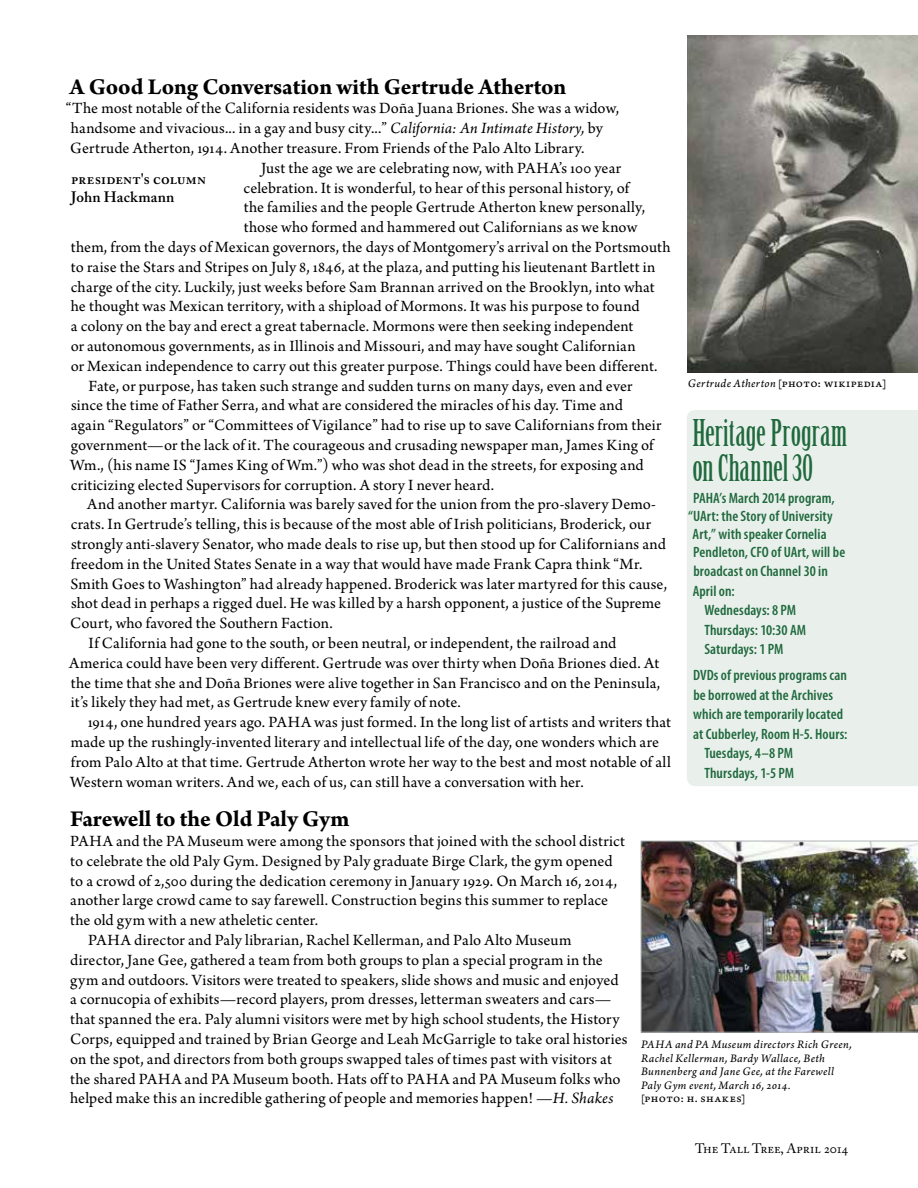
<style>
.page{position:relative;width:918px;height:1188px;background:#fff}
.page>*{position:absolute;margin:0;border:0;box-sizing:border-box;transform-origin:0 0}
.t1{font:36px/35px "Birch Std";color:#20693d}
.t2{font:700 24px "Arno Pro";letter-spacing:-.005em;color:#000}
.t3{font:16.5px "Arno Pro";letter-spacing:.01em;color:#000}
.t4{font:600 condensed 15px "Myriad Pro";letter-spacing:.005em;color:#20693d}
.t5{font:600 15px/18px "Adobe Caslon Pro";letter-spacing:.01em;color:#000}
.t6{font:13.5px "Adobe Caslon Pro";color:#000}
.t7{font:12px/13.5px "Arno Pro Italic Sm Text";letter-spacing:.03em;color:#000}
.t8{font:12px "Arno Pro Caption";letter-spacing:.03em;color:#000}
.s1{font-style:italic}
.s2{font-family:"Arno Pro Italic Sm Text"}
</style>
<div class="page">
<div style="left:687px;top:410px;width:231px;height:376px;background:#e9f0ec"></div>
<img style="left:688px;top:35px;width:230px;height:338px">
<img style="left:641px;top:841px;width:277px;height:192px">
<h2 class="t2" style="left:69px;top:72px;width:499px">A Good Long Conversation with Gertrude Atherton</h2>
<p class="t3" style="left:66px;top:99px;width:555px">“The most notable of the California residents was Doña Juana Briones. She was a widow,</p>
<p class="t3" style="left:71px;top:119px;width:534px">handsome and vivacious... in a gay and busy city...” <span class="s1">California: An Intimate History,</span> by</p>
<p class="t3" style="left:70px;top:139px;width:516px">Gertrude Atherton, 1914. Another treasure. From Friends of the Palo Alto Library.</p>
<p class="t3" style="left:261px;top:158px;width:362px">Just the age we are celebrating now, with PAHA’s 100 year</p>
<p class="t3" style="left:244px;top:178px;width:387px">celebration. It is wonderful, to hear of this personal history, of</p>
<p class="t3" style="left:244px;top:198px;width:403px">the families and the people Gertrude Atherton knew personally,</p>
<p class="t3" style="left:244px;top:218px;width:395px">those who formed and hammered out Californians as we know</p>
<p class="t3" style="left:71px;top:238px;width:601px">them, from the days of Mexican governors, the days of Montgomery’s arrival on the Portsmouth</p>
<p class="t3" style="left:71px;top:257px;width:586px">to raise the Stars and Stripes on July 8, 1846, at the plaza, and putting his lieutenant Bartlett in</p>
<p class="t3" style="left:71px;top:277px;width:586px">charge of the city. Luckily, just weeks before Sam Brannan arrived on the Brooklyn, into what</p>
<p class="t3" style="left:71px;top:297px;width:570px">he thought was Mexican territory, with a shipload of Mormons. It was his purpose to found</p>
<p class="t3" style="left:71px;top:317px;width:564px">a colony on the bay and erect a great tabernacle. Mormons were then seeking independent</p>
<p class="t3" style="left:71px;top:337px;width:566px">or autonomous governments, as in Illinois and Missouri, and may have sought Californian</p>
<p class="t3" style="left:71px;top:356px;width:588px">or Mexican independence to carry out this greater purpose. Things could have been different.</p>
<p class="t3" style="left:89px;top:376px;width:545px">Fate, or purpose, has taken such strange and sudden turns on many days, even and ever</p>
<p class="t3" style="left:71px;top:396px;width:553px">since the time of Father Serra, and what are considered the miracles of his day. Time and</p>
<p class="t3" style="left:71px;top:416px;width:592px">again “Regulators” or “Committees of Vigilance” had to rise up to save Californians from their</p>
<p class="t3" style="left:71px;top:436px;width:584px">government—or the lack of it. The courageous and crusading newspaper man, James King of</p>
<p class="t3" style="left:70px;top:455px;width:575px">Wm., (his name IS “James King of Wm.”) who was shot dead in the streets, for exposing and</p>
<p class="t3" style="left:71px;top:475px;width:425px">criticizing elected Supervisors for corruption. A story I never heard.</p>
<p class="t3" style="left:87px;top:495px;width:570px">And another martyr. California was barely saved for the union from the pro-slavery Demo-</p>
<p class="t3" style="left:71px;top:515px;width:582px">crats. In Gertrude’s telling, this is because of the most able of Irish politicians, Broderick, our</p>
<p class="t3" style="left:71px;top:535px;width:596px">strongly anti-slavery Senator, who made deals to rise up, but then stood up for Californians and</p>
<p class="t3" style="left:71px;top:554px;width:573px">freedom in the United States Senate in a way that would have made Frank Capra think “Mr.</p>
<p class="t3" style="left:70px;top:574px;width:598px">Smith Goes to Washington” had already happened. Broderick was later martyred for this cause,</p>
<p class="t3" style="left:71px;top:594px;width:592px">shot dead in perhaps a rigged duel. He was killed by a harsh opponent, a justice of the Supreme</p>
<p class="t3" style="left:70px;top:614px;width:264px">Court, who favored the Southern Faction.</p>
<p class="t3" style="left:89px;top:634px;width:529px">If California had gone to the south, or been neutral, or independent, the railroad and</p>
<p class="t3" style="left:69px;top:653px;width:592px">America could have been very different. Gertrude was over thirty when Doña Briones died. At</p>
<p class="t3" style="left:71px;top:673px;width:591px">the time that she and Doña Briones were alive together in San Francisco and on the Peninsula,</p>
<p class="t3" style="left:71px;top:693px;width:391px">it’s likely they had met, as Gertrude knew every family of note.</p>
<p class="t3" style="left:88px;top:713px;width:585px">1914, one hundred years ago. PAHA was just formed. In the long list of artists and writers that</p>
<p class="t3" style="left:71px;top:733px;width:590px">made up the rushingly-invented literary and intellectual life of the day, one wonders which are</p>
<p class="t3" style="left:71px;top:752px;width:601px">from Palo Alto at that time. Gertrude Atherton wrote her way to the best and most notable of all</p>
<p class="t3" style="left:70px;top:772px;width:515px">Western woman writers. And we, each of us, can still have a conversation with her.</p>
<p class="t5" style="left:71px;top:170px;width:136px">president's column<br>John Hackmann</p>
<p class="t8" style="left:688px;top:376px;width:200px"><span class="s2">Gertrude Atherton</span> [Photo: Wikipedia]</p>
<h1 class="t1" style="left:692px;top:416px;width:156px">Heritage Program on Channel 30</h1>
<p class="t4" style="left:693px;top:488px;width:143px">PAHA’s March 2014 program,</p>
<p class="t4" style="left:688px;top:506px;width:146px">“UArt: the Story of University</p>
<p class="t4" style="left:693px;top:524px;width:135px">Art,” with speaker Cornelia</p>
<p class="t4" style="left:693px;top:542px;width:154px">Pendleton, CFO of UArt, will be</p>
<p class="t4" style="left:693px;top:562px;width:136px">broadcast on Channel 30 in</p>
<p class="t4" style="left:693px;top:581px;width:44px">April on:</p>
<p class="t4" style="left:704px;top:601px;width:93px">Wednesdays: 8 PM</p>
<p class="t4" style="left:704px;top:620px;width:103px">Thursdays: 10:30 AM</p>
<p class="t4" style="left:704px;top:640px;width:81px">Saturdays: 1 PM</p>
<p class="t4" style="left:693px;top:666px;width:155px">DVDs of previous programs can</p>
<p class="t4" style="left:693px;top:685px;width:141px">be borrowed at the Archives</p>
<p class="t4" style="left:693px;top:705px;width:151px">which are temporarily located</p>
<p class="t4" style="left:693px;top:724px;width:156px">at Cubberley, Room H-5. Hours:</p>
<p class="t4" style="left:704px;top:744px;width:90px">Tuesdays, 4–8 PM</p>
<p class="t4" style="left:704px;top:763px;width:91px">Thursdays, 1-5 PM</p>
<h2 class="t2" style="left:70px;top:805px;width:281px">Farewell to the Old Paly Gym</h2>
<p class="t3" style="left:70px;top:832px;width:556px">PAHA and the PA Museum were among the sponsors that joined with the school district</p>
<p class="t3" style="left:70px;top:851px;width:544px">to celebrate the old Paly Gym. Designed by Paly graduate Birge Clark, the gym opened</p>
<p class="t3" style="left:70px;top:871px;width:548px">to a crowd of 2,500 during the dedication ceremony in January 1929. On March 16, 2014,</p>
<p class="t3" style="left:70px;top:891px;width:540px">another large crowd came to say farewell. Construction begins this summer to replace</p>
<p class="t3" style="left:70px;top:911px;width:250px">the old gym with a new atheletic center.</p>
<p class="t3" style="left:88px;top:931px;width:485px">PAHA director and Paly librarian, Rachel Kellerman, and Palo Alto Museum</p>
<p class="t3" style="left:70px;top:950px;width:534px">director, Jane Gee, gathered a team from both groups to plan a special program in the</p>
<p class="t3" style="left:70px;top:970px;width:550px">gym and outdoors. Visitors were treated to speakers, slide shows and music and enjoyed</p>
<p class="t3" style="left:70px;top:990px;width:542px">a cornucopia of exhibits—record players, prom dresses, letterman sweaters and cars—</p>
<p class="t3" style="left:70px;top:1010px;width:551px">that spanned the era. Paly alumni visitors were met by high school students, the History</p>
<p class="t3" style="left:70px;top:1030px;width:559px">Corps, equipped and trained by Brian George and Leah McGarrigle to take oral histories</p>
<p class="t3" style="left:70px;top:1049px;width:543px">on the spot, and directors from both groups swapped tales of times past with visitors at</p>
<p class="t3" style="left:70px;top:1069px;width:552px">the shared PAHA and PA Museum booth. Hats off to PAHA and PA Museum folks who</p>
<p class="t3" style="left:70px;top:1089px;width:545px">helped make this an incredible gathering of people and memories happen! —<span class="s1">H. Shakes</span></p>
<p class="t7" style="left:641px;top:1038px;width:212px">PAHA and PA Museum directors Rich Green, Rachel Kellerman, Bardy Wallace, Beth Bunnenberg and Jane Gee, at the Farewell Paly Gym event, March 16, 2014.</p>
<p class="t8" style="left:641px;top:1091px;width:106px">[Photo: H. Shakes]</p>
<p class="t6" style="left:695px;top:1140px;width:154px">The Tall Tree, April 2014</p>
</div>
